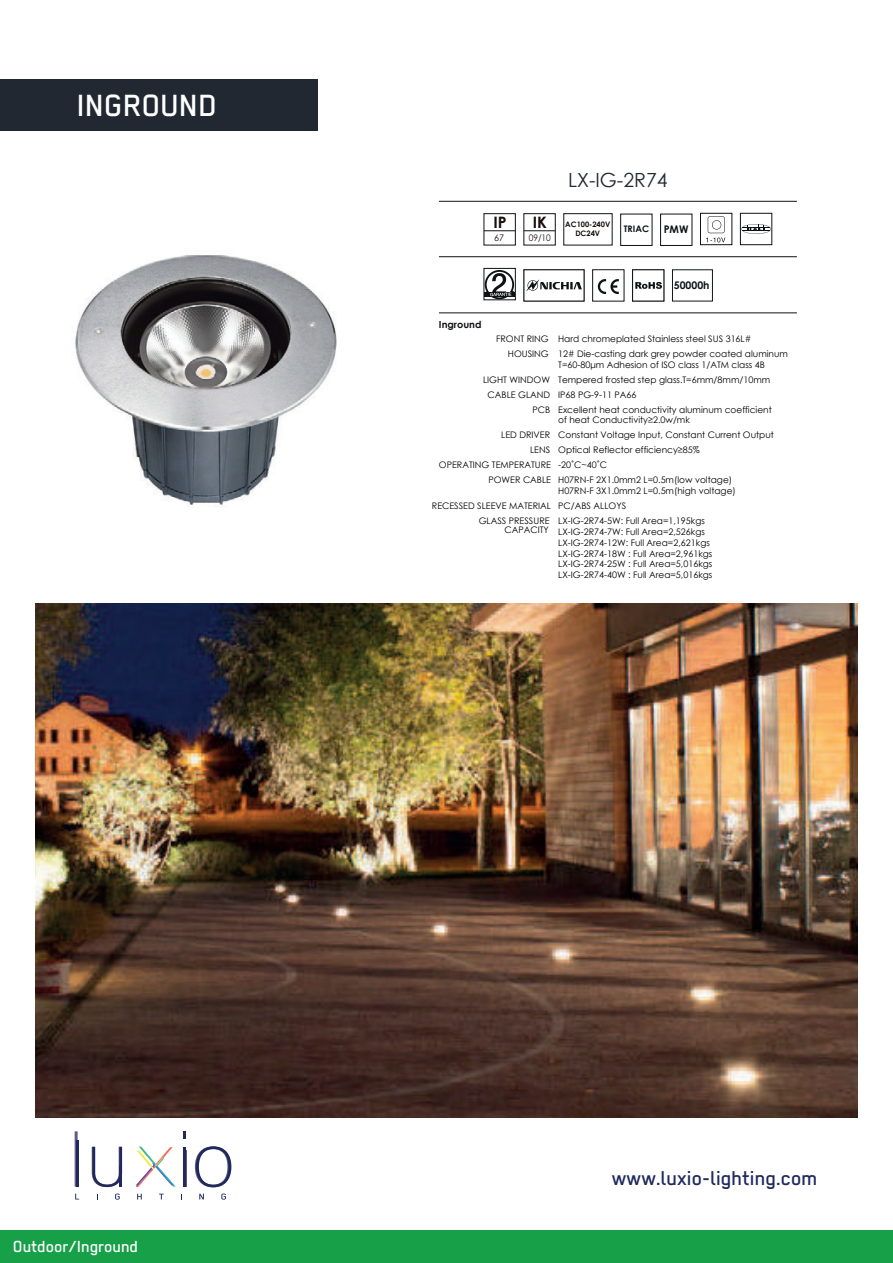
<style>
.page{position:relative;width:893px;height:1263px;background:#fff}
.page>*{position:absolute;margin:0;border:0;box-sizing:border-box;transform-origin:0 0}
.t1{font:500 34.5px "Regular";color:#fff}
.t2{font:500 22.5px "Regular";color:#20295c}
.t3{font:19.5px "Century Gothic";color:#212833}
.t4{font:500 18px "Regular";color:#fff}
.t5{font:700 15.75px "Century Gothic";color:#190d0e}
.t6{font:700 10.5px "Century Gothic";color:#0f1214}
.t7{font:700 9.75px "Century Gothic";color:#0f1214}
.t8{font:9px/10.8px "Century Gothic";color:#000001}
.t9{font:9px "Century Gothic";color:#190d0e;scale:.93 1}
.t10{font:700 9px "Century Gothic";color:#0f1214}
.t11{font:9px "Century Gothic";color:#190d0e}
.t12{font:700 7.5px/9px "Century Gothic";color:#190d0e}
.s1{font-size:15.75px}
</style>
<div class="page">
<img style="left:35px;top:604px;width:822px;height:514px">
<div style="left:1px;top:1230px;width:892px;height:33px;background:#18a049"></div>
<div style="left:0;top:79px;width:318px;height:51px;background:#212832"></div>
<div style="left:672px;top:270px;width:41px;height:31px;border:1px solid #121516"></div>
<hr style="left:439px;top:312px;width:358px;height:1px;background:#0f1214">
<hr style="left:439px;top:256px;width:358px;height:1px;background:#0f1214">
<hr style="left:439px;top:201px;width:358px;height:1px;background:#0f1214">
<div style="left:592px;top:269px;width:32px;height:32px;border:1px solid #0f1214"></div>
<svg style="left:598px;top:279px;width:21px;height:15px"></svg>
<div style="left:632px;top:269px;width:32px;height:32px;border:1px solid #0f1214"></div>
<svg style="left:635px;top:282px;width:27px;height:7px"></svg>
<div style="left:484px;top:213px;width:32px;height:32px;border:1px solid #0f1214"></div>
<hr style="left:484px;top:230px;width:31px;height:1px;background:#0f1214">
<hr style="left:524px;top:230px;width:31px;height:1px;background:#0f1214">
<div style="left:564px;top:213px;width:48px;height:32px;border:1px solid #0f1214"></div>
<div style="left:484px;top:268px;width:32px;height:32px;border:1px solid #0f1214"></div>
<svg style="left:484px;top:270px;width:31px;height:29px"></svg>
<div style="left:620px;top:214px;width:32px;height:32px;border:1px solid #0f1214"></div>
<div style="left:660px;top:214px;width:32px;height:32px;border:1px solid #0f1214"></div>
<div style="left:740px;top:213px;width:32px;height:32px;border:1px solid #0f1214"></div>
<svg style="left:741px;top:224px;width:30px;height:10px"></svg>
<div style="left:700px;top:213px;width:32px;height:32px;border:1px solid #0f1214"></div>
<svg style="left:706px;top:216px;width:19px;height:26px"></svg>
<svg style="left:136px;top:1147px;width:40px;height:40px"></svg>
<hr style="left:183px;top:1147px;width:2px;height:40px;background:#20295c">
<hr style="left:76px;top:1140px;width:3px;height:47px;background:#20295c">
<svg style="left:75px;top:1131px;width:3px;height:56px"></svg>
<hr style="left:76px;top:1140px;width:2px;height:47px;background:#20295c">
<svg style="left:92px;top:1147px;width:30px;height:40px"></svg>
<hr style="left:120px;top:1167px;width:2px;height:20px;background:#20295c">
<hr style="left:185px;top:1150px;width:1px;height:37px;background:#5e5d81">
<svg style="left:183px;top:1131px;width:2px;height:8px"></svg>
<svg style="left:195px;top:1146px;width:36px;height:41px"></svg>
<svg style="left:75px;top:1194px;width:4px;height:5px"></svg>
<svg style="left:115px;top:1193px;width:5px;height:6px"></svg>
<svg style="left:137px;top:1194px;width:5px;height:5px"></svg>
<svg style="left:159px;top:1194px;width:5px;height:5px"></svg>
<svg style="left:199px;top:1194px;width:5px;height:5px"></svg>
<svg style="left:221px;top:1193px;width:5px;height:6px"></svg>
<div style="left:524px;top:269px;width:60px;height:32px;border:1px solid #0f1214"></div>
<svg style="left:526px;top:279px;width:56px;height:12px"></svg>
<img style="left:75px;top:255px;width:262px;height:252px">
<h1 class="t1" style="left:77px;top:86px;width:142px">INGROUND</h1>
<h3 class="t5" style="left:493px;top:211px;width:15px">IP</h3>
<p class="t11" style="left:494px;top:232px;width:11px">67</p>
<p class="t7" style="left:439px;top:317px;width:44px">Inground</p>
<h3 class="t3" style="left:568px;top:166px;width:101px">LX-IG-2R74</h3>
<p class="t12" style="left:575px;top:219px;width:36px;text-indent:-43px"><span class="s1">IK</span> AC100-240V<br>DC24V</p>
<p class="t10" style="left:624px;top:222px;width:27px">TRIAC</p>
<p class="t6" style="left:664px;top:221px;width:26px">PMW</p>
<p class="t9" style="left:529px;top:232px;width:25px">09/10</p>
<p class="t6" style="left:674px;top:277px;width:37px">50000h</p>
<p class="t8" style="left:508px;top:331px;width:282px;line-height:15px;text-indent:-12px">FRONT RING Hard chromeplated Stainless steel SUS 316L#<br>HOUSING 12# Die-casting dark grey powder coated aluminum</p>
<p class="t8" style="left:558px;top:359px;width:208px">T=60-80μm Adhesion of ISO class 1/ATM class 4B</p>
<p class="t8" style="left:483px;top:374px;width:289px">LIGHT WINDOW Tempered frosted step glass.T=6mm/8mm/10mm</p>
<p class="t8" style="left:488px;top:389px;width:150px">CABLE GLAND IP68 PG-9-11 PA66</p>
<p class="t8" style="left:530px;top:427px;width:245px;line-height:15px;text-indent:-29px">LED DRIVER Constant Voltage Input, Constant Current Output<br>LENS Optical Reflector efficiency≥85%</p>
<p class="t8" style="left:558px;top:404px;width:215px;text-indent:-26px">PCB Excellent heat conductivity aluminum coefficient of heat Conductivity≥2.0w/mk</p>
<p class="t8" style="left:439px;top:460px;width:170px">OPERATING TEMPERATURE -20˚C~40˚C</p>
<p class="t8" style="left:432px;top:500px;width:196px">RECESSED SLEEVE MATERIAL PC/ABS ALLOYS</p>
<p class="t8" style="left:558px;top:475px;width:179px;text-indent:-70px">POWER CABLE H07RN-F 2X1.0mm2 L=0.5m(low voltage)<br>H07RN-F 3X1.0mm2 L=0.5m(high voltage)</p>
<p class="t8" style="left:479px;top:516px;width:72px;line-height:9px;text-align:right">GLASS PRESSURE<br>CAPACITY</p>
<p class="t8" style="left:558px;top:515px;width:156px">LX-IG-2R74-5W: Full Area=1,195kgs LX-IG-2R74-7W: Full Area=2,526kgs LX-IG-2R74-12W: Full Area=2,621kgs LX-IG-2R74-18W : Full Area=2,961kgs LX-IG-2R74-25W : Full Area=5,016kgs LX-IG-2R74-40W : Full Area=5,016kgs</p>
<h3 class="t4" style="left:13px;top:1236px;width:127px">Outdoor/Inground</h3>
<h2 class="t2" style="left:612px;top:1165px;width:207px">www.luxio-lighting.com</h2>
</div>
